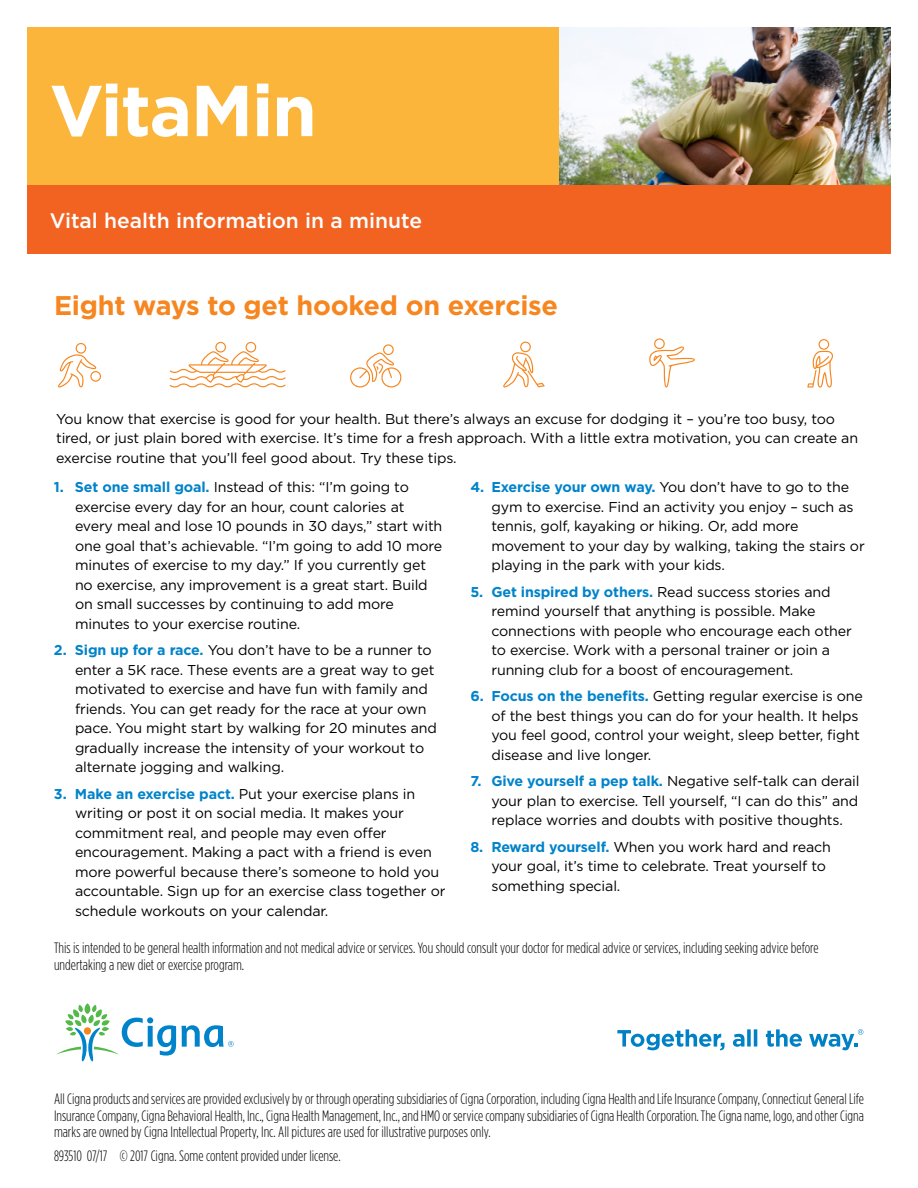
<style>
.page{position:relative;width:918px;height:1188px;background:#fff}
.page>*{position:absolute;margin:0;border:0;box-sizing:border-box;transform-origin:0 0}
.t1{font:700 72px "Gotham";letter-spacing:-.02em;color:#fff}
.t2{font:700 27px "Gotham";letter-spacing:-.01em;color:#f6861f}
.t3{font:500 21px "Gotham";color:#fff}
.t4{font:300 15px/16.5px "Gotham Condensed";color:#000;text-align:justify}
.t5{font:14.25px/19.5px "Gotham";letter-spacing:-.01em;color:#000}
.s1{font-weight:700;color:#0083ca}
</style>
<div class="page">
<img style="left:558px;top:27px;width:333px;height:158px">
<div style="left:27px;top:27px;width:531px;height:158px;background:#fcb53b"></div>
<div style="left:27px;top:185px;width:864px;height:69px;background:#f26322"></div>
<svg style="left:617px;top:1029px;width:108px;height:21px"></svg>
<svg style="left:733px;top:1029px;width:24px;height:18px"></svg>
<svg style="left:766px;top:1029px;width:36px;height:18px"></svg>
<svg style="left:809px;top:1029px;width:54px;height:21px"></svg>
<svg style="left:57px;top:1003px;width:177px;height:58px"></svg>
<svg style="left:58px;top:343px;width:43px;height:45px"></svg>
<svg style="left:170px;top:341px;width:116px;height:47px"></svg>
<svg style="left:350px;top:344px;width:52px;height:44px"></svg>
<svg style="left:503px;top:341px;width:42px;height:47px"></svg>
<svg style="left:649px;top:338px;width:46px;height:50px"></svg>
<svg style="left:807px;top:339px;width:26px;height:49px"></svg>
<h1 class="t1" style="left:50px;top:69px;width:269px">VitaMin</h1>
<h3 class="t3" style="left:50px;top:207px;width:374px">Vital health information in a minute</h3>
<h2 class="t2" style="left:54px;top:290px;width:506px">Eight ways to get hooked on exercise</h2>
<p class="t5" style="left:56px;top:409px;width:804px">You know that exercise is good for your health. But there’s always an excuse for dodging it – you’re too busy, too tired, or just plain bored with exercise. It’s time for a fresh approach. With a little extra motivation, you can create an exercise routine that you’ll feel good about. Try these tips.</p>
<p class="t5" style="left:75px;top:477px;width:369px;text-indent:-21px"><span class="s1">1. Set one small goal.</span> Instead of this: “I’m going to exercise every day for an hour, count calories at every meal and lose 10 pounds in 30 days,” start with one goal that’s achievable. “I’m going to add 10 more minutes of exercise to my day.” If you currently get no exercise, any improvement is a great start. Build on small successes by continuing to add more minutes to your exercise routine.</p>
<p class="t5" style="left:75px;top:640px;width:363px;text-indent:-21px"><span class="s1">2. Sign up for a race.</span> You don’t have to be a runner to enter a 5K race. These events are a great way to get motivated to exercise and have fun with family and friends. You can get ready for the race at your own pace. You might start by walking for 20 minutes and gradually increase the intensity of your workout to alternate jogging and walking.</p>
<p class="t5" style="left:75px;top:783px;width:372px;text-indent:-21px"><span class="s1">3. Make an exercise pact.</span> Put your exercise plans in writing or post it on social media. It makes your commitment real, and people may even offer encouragement. Making a pact with a friend is even more powerful because there’s someone to hold you accountable. Sign up for an exercise class together or schedule workouts on your calendar.</p>
<p class="t5" style="left:491px;top:477px;width:375px;text-indent:-21px"><span class="s1">4. Exercise your own way.</span> You don’t have to go to the gym to exercise. Find an activity you enjoy – such as tennis, golf, kayaking or hiking. Or, add more movement to your day by walking, taking the stairs or playing in the park with your kids.</p>
<p class="t5" style="left:491px;top:582px;width:362px;text-indent:-21px"><span class="s1">5. Get inspired by others.</span> Read success stories and remind yourself that anything is possible. Make connections with people who encourage each other to exercise. Work with a personal trainer or join a running club for a boost of encouragement.</p>
<p class="t5" style="left:491px;top:686px;width:373px;text-indent:-21px"><span class="s1">6. Focus on the benefits.</span> Getting regular exercise is one of the best things you can do for your health. It helps you feel good, control your weight, sleep better, fight disease and live longer.</p>
<p class="t5" style="left:491px;top:771px;width:370px;text-align:justify;text-indent:-21px"><span class="s1">7. Give yourself a pep talk.</span> Negative self-talk can derail your plan to exercise. Tell yourself, “I can do this” and replace worries and doubts with positive thoughts.</p>
<p class="t5" style="left:491px;top:837px;width:341px;text-indent:-21px"><span class="s1">8. Reward yourself.</span> When you work hard and reach your goal, it’s time to celebrate. Treat yourself to something special.</p>
<p class="t4" style="left:54px;top:940px;width:766px">This is intended to be general health information and not medical advice or services. You should consult your doctor for medical advice or services, including seeking advice before undertaking a new diet or exercise program.</p>
<p class="t4" style="left:54px;top:1091px;width:812px">All Cigna products and services are provided exclusively by or through operating subsidiaries of Cigna Corporation, including Cigna Health and Life Insurance Company, Connecticut General Life Insurance Company, Cigna Behavioral Health, Inc., Cigna Health Management, Inc., and HMO or service company subsidiaries of Cigna Health Corporation. The Cigna name, logo, and other Cigna marks are owned by Cigna Intellectual Property, Inc. All pictures are used for illustrative purposes only.</p>
<p class="t4" style="left:54px;top:1147px;width:288px">893510 07/17 © 2017 Cigna. Some content provided under license.</p>
</div>
